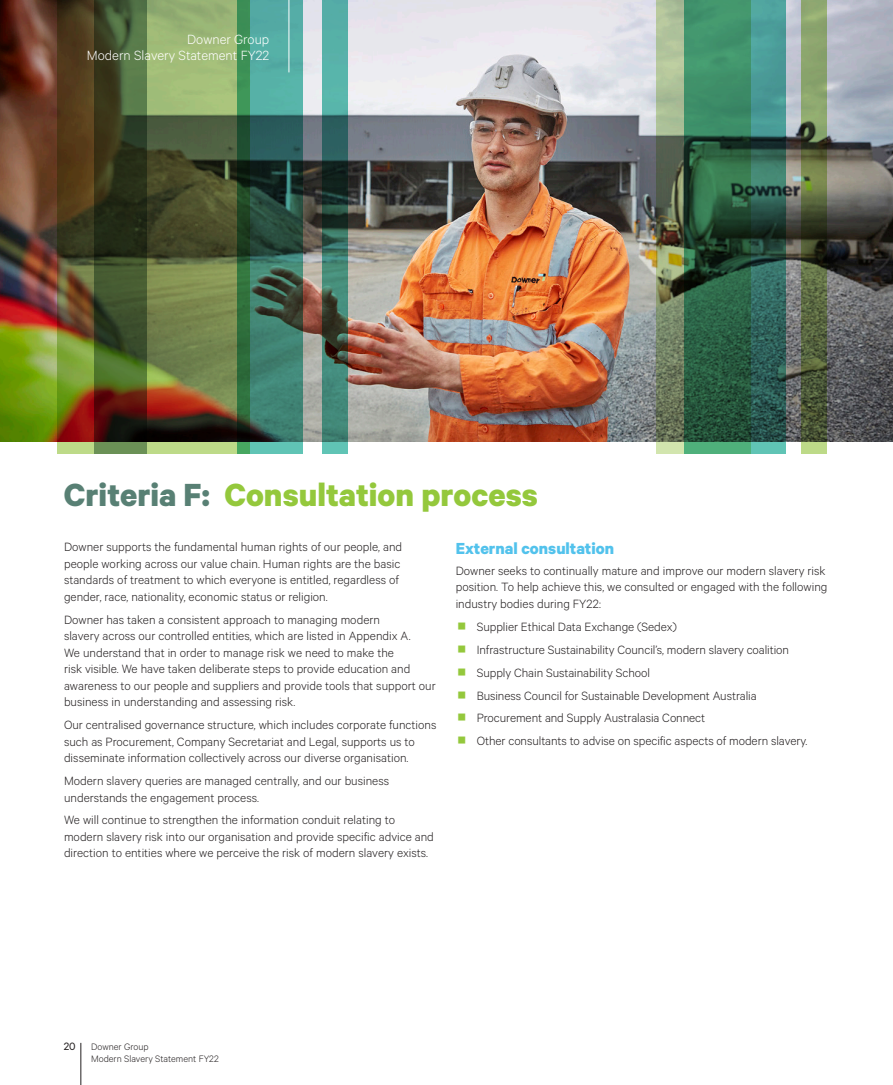
<style>
.page{position:relative;width:893px;height:1085px;background:#fff}
.page>*{position:absolute;margin:0;border:0;box-sizing:border-box;transform-origin:0 0}
.Body_Copy{font:700 36px "Calibre";color:#94c83c}
.subhead_2{font:700 18px "Calibre";color:#52c2ec}
.t1{font:300 15px "Calibre";color:#fff}
.Body_Copy-2{font:300 13.5px/16.5px "Calibre";color:#231f20}
.t2{font:12px "Calibre";color:#231f20}
.t3{font:300 10.5px/12px "Calibre";color:#231f20}
.s1{color:#588074}
</style>
<div class="page">
<hr style="left:81px;top:1042px;width:1px;height:42px;background:#231f20">
<img style="left:0;top:0;width:893px;height:441px">
<svg style="left:250px;top:0;width:52px;height:454px;background:#3c776c"></svg>
<svg style="left:322px;top:0;width:25px;height:454px;background:#3d766c"></svg>
<img style="left:57px;top:0;width:193px;height:454px">
<svg style="left:656px;top:1px;width:28px;height:453px;background:#818d6c"></svg>
<svg style="left:684px;top:1px;width:102px;height:453px;background:#316b54"></svg>
<svg style="left:801px;top:1px;width:25px;height:453px;background:#627248"></svg>
<hr style="left:289px;top:0;width:1px;height:72px;background:#fff">
<p class="t1" style="left:187px;top:30px;width:84px">Downer Group</p>
<p class="t1" style="left:87px;top:47px;width:184px">Modern Slavery Statement FY22</p>
<p class="Body_Copy" style="left:64px;top:473px;width:476px"><span class="s1">Criteria F:</span> Consultation process</p>
<p class="Body_Copy-2" style="left:64px;top:538px;width:340px">Downer supports the fundamental human rights of our people, and people working across our value chain. Human rights are the basic standards of treatment to which everyone is entitled, regardless of gender, race, nationality, economic status or religion.</p>
<p class="Body_Copy-2" style="left:64px;top:610px;width:373px">Downer has taken a consistent approach to managing modern<br>slavery across our controlled entities, which are listed in Appendix A.<br>We understand that in order to manage risk we need to make the<br>risk visible. We have taken deliberate steps to provide education and awareness to our people and suppliers and provide tools that support our business in understanding and assessing risk.</p>
<p class="Body_Copy-2" style="left:64px;top:716px;width:374px">Our centralised governance structure, which includes corporate functions such as Procurement, Company Secretariat and Legal, supports us to disseminate information collectively across our diverse organisation.</p>
<p class="Body_Copy-2" style="left:64px;top:771px;width:327px">Modern slavery queries are managed centrally, and our business understands the engagement process.</p>
<p class="Body_Copy-2" style="left:64px;top:811px;width:371px">We will continue to strengthen the information conduit relating to modern slavery risk into our organisation and provide specific advice and direction to entities where we perceive the risk of modern slavery exists.</p>
<p class="subhead_2" style="left:456px;top:537px;width:160px">External consultation</p>
<p class="Body_Copy-2" style="left:456px;top:562px;width:373px">Downer seeks to continually mature and improve our modern slavery risk position. To help achieve this, we consulted or engaged with the following industry bodies during FY22:</p>
<p class="Body_Copy-2" style="left:477px;top:617px;width:202px">Supplier Ethical Data Exchange (Sedex)</p>
<p class="Body_Copy-2" style="left:477px;top:640px;width:314px">Infrastructure Sustainability Council’s, modern slavery coalition</p>
<p class="Body_Copy-2" style="left:477px;top:663px;width:175px">Supply Chain Sustainability School</p>
<p class="Body_Copy-2" style="left:477px;top:686px;width:281px">Business Council for Sustainable Development Australia</p>
<p class="Body_Copy-2" style="left:477px;top:709px;width:230px">Procurement and Supply Australasia Connect</p>
<p class="Body_Copy-2" style="left:477px;top:732px;width:332px">Other consultants to advise on specific aspects of modern slavery.</p>
<p class="t2" style="left:64px;top:1039px;width:13px">20</p>
<p class="t3" style="left:91px;top:1040px;width:129px">Downer Group<br>Modern Slavery Statement FY22</p>
</div>
